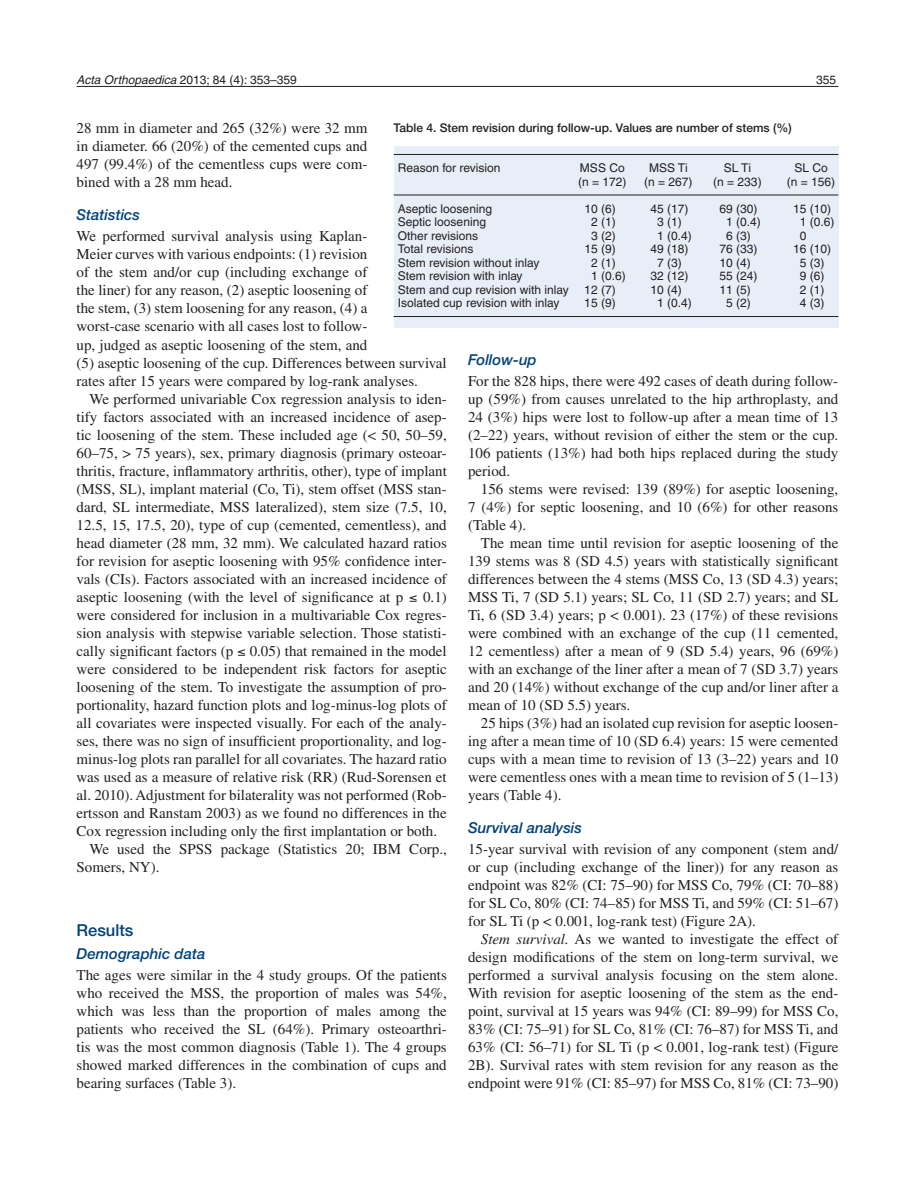
<style>
.page{position:relative;width:915px;height:1191px;background:#fff}
.page>*{position:absolute;margin:0;border:0;box-sizing:border-box;transform-origin:0 0}
.t1{font:500 16.5px "Helvetica Neue LTW1 G";color:#004279}
.t2{font:15px/18px "Times";color:#231f20;text-align:justify}
.t3{font:italic 500 15px "Helvetica Neue LTW1 G";color:#004279}
.t4{font:12px "Helvetica";color:#231f20}
.t5{font:500 12px "Helvetica Neue LTW1 G";color:#231f20}
.s1{font-style:italic}
</style>
<div class="page">
<hr style="left:77px;top:86px;width:761px;height:1px;background:#231f20">
<div style="left:393px;top:146px;width:445px;height:181px;background:#e8eef8"></div>
<hr style="left:393px;top:154px;width:445px;height:1px;background:#231f20">
<hr style="left:393px;top:195px;width:445px;height:1px;background:#231f20">
<hr style="left:393px;top:316px;width:445px;height:1px;background:#231f20">
<p class="t4" style="left:77px;top:72px;width:222px"><span class="s1">Acta Orthopaedica</span> 2013; 84 (4): 353–359</p>
<p class="t4" style="left:816px;top:72px;width:22px">355</p>
<p class="t2" style="left:77px;top:119px;width:292px">28 mm in diameter and 265 (32%) were 32 mm in diameter. 66 (20%) of the cemented cups and 497 (99.4%) of the cementless cups were com&shy;bined with a 28 mm head.</p>
<p class="t3" style="left:77px;top:206px;width:65px">Statistics</p>
<p class="t2" style="left:77px;top:227px;width:292px">We performed survival analysis using Kaplan-Meier curves with various endpoints: (1) revision of the stem and/or cup (including exchange of the liner) for any reason, (2) aseptic loosening of the stem, (3) stem loosening for any reason, (4) a worst-case scenario with all cases lost to follow&shy;up, judged as aseptic loosening of the stem, and</p>
<p class="t5" style="left:393px;top:120px;width:399px">Table 4. Stem revision during follow-up. Values are number of stems (%)</p>
<p class="t4" style="left:398px;top:161px;width:104px">Reason for revision</p>
<p class="t4" style="left:579px;top:161px;width:46px">MSS Co</p>
<p class="t4" style="left:648px;top:161px;width:40px">MSS Ti</p>
<p class="t4" style="left:723px;top:161px;width:29px">SL Ti</p>
<p class="t4" style="left:794px;top:161px;width:35px">SL Co</p>
<p class="t4" style="left:578px;top:175px;width:50px">(n = 172)</p>
<p class="t4" style="left:644px;top:175px;width:50px">(n = 267)</p>
<p class="t4" style="left:713px;top:175px;width:50px">(n = 233)</p>
<p class="t4" style="left:786px;top:175px;width:50px">(n = 156)</p>
<p class="t4" style="left:398px;top:202px;width:96px">Aseptic loosening</p>
<p class="t4" style="left:584px;top:202px;width:33px">10 (6)</p>
<p class="t4" style="left:650px;top:202px;width:40px">45 (17)</p>
<p class="t4" style="left:719px;top:202px;width:40px">69 (30)</p>
<p class="t4" style="left:792px;top:202px;width:40px">15 (10)</p>
<p class="t4" style="left:398px;top:215px;width:90px">Septic loosening</p>
<p class="t4" style="left:590px;top:215px;width:26px">2 (1)</p>
<p class="t4" style="left:656px;top:215px;width:26px">3 (1)</p>
<p class="t4" style="left:725px;top:215px;width:36px">1 (0.4)</p>
<p class="t4" style="left:799px;top:215px;width:36px">1 (0.6)</p>
<p class="t4" style="left:398px;top:229px;width:82px">Other revisions</p>
<p class="t4" style="left:590px;top:229px;width:26px">3 (2)</p>
<p class="t4" style="left:656px;top:229px;width:36px">1 (0.4)</p>
<p class="t4" style="left:725px;top:229px;width:26px">6 (3)</p>
<p class="t4" style="left:799px;top:229px;width:8px">0</p>
<p class="t4" style="left:398px;top:242px;width:77px">Total revisions</p>
<p class="t4" style="left:584px;top:242px;width:33px">15 (9)</p>
<p class="t4" style="left:650px;top:242px;width:40px">49 (18)</p>
<p class="t4" style="left:719px;top:242px;width:40px">76 (33)</p>
<p class="t4" style="left:792px;top:242px;width:40px">16 (10)</p>
<p class="t4" style="left:398px;top:256px;width:143px">Stem revision without inlay</p>
<p class="t4" style="left:590px;top:256px;width:26px">2 (1)</p>
<p class="t4" style="left:656px;top:256px;width:26px">7 (3)</p>
<p class="t4" style="left:719px;top:256px;width:33px">10 (4)</p>
<p class="t4" style="left:799px;top:256px;width:26px">5 (3)</p>
<p class="t4" style="left:398px;top:269px;width:126px">Stem revision with inlay</p>
<p class="t4" style="left:590px;top:269px;width:36px">1 (0.6)</p>
<p class="t4" style="left:650px;top:269px;width:40px">32 (12)</p>
<p class="t4" style="left:719px;top:269px;width:40px">55 (24)</p>
<p class="t4" style="left:799px;top:269px;width:26px">9 (6)</p>
<p class="t4" style="left:398px;top:283px;width:172px">Stem and cup revision with inlay</p>
<p class="t4" style="left:584px;top:283px;width:33px">12 (7)</p>
<p class="t4" style="left:650px;top:283px;width:33px">10 (4)</p>
<p class="t4" style="left:719px;top:283px;width:33px">11 (5)</p>
<p class="t4" style="left:799px;top:283px;width:26px">2 (1)</p>
<p class="t4" style="left:398px;top:296px;width:163px">Isolated cup revision with inlay</p>
<p class="t4" style="left:584px;top:296px;width:33px">15 (9)</p>
<p class="t4" style="left:656px;top:296px;width:36px">1 (0.4)</p>
<p class="t4" style="left:725px;top:296px;width:26px">5 (2)</p>
<p class="t4" style="left:799px;top:296px;width:26px">4 (3)</p>
<p class="t3" style="left:468px;top:350px;width:70px">Follow-up</p>
<p class="t2" style="left:468px;top:371px;width:371px">For the 828 hips, there were 492 cases of death during follow&shy;up (59%) from causes unrelated to the hip arthroplasty, and 24 (3%) hips were lost to follow-up after a mean time of 13 (2–22) years, without revision of either the stem or the cup.<br>106 patients (13%) had both hips replaced during the study period.</p>
<p class="t2" style="left:468px;top:479px;width:371px;text-indent:13px">156 stems were revised: 139 (89%) for aseptic loosening, 7 (4%) for septic loosening, and 10 (6%) for other reasons (Table 4).</p>
<p class="t2" style="left:468px;top:533px;width:371px;text-indent:13px">The mean time until revision for aseptic loosening of the 139 stems was 8 (SD 4.5) years with statistically significant differences between the 4 stems (MSS Co, 13 (SD 4.3) years; MSS Ti, 7 (SD 5.1) years; SL Co, 11 (SD 2.7) years; and SL Ti, 6 (SD 3.4) years; p &lt; 0.001). 23 (17%) of these revisions were combined with an exchange of the cup (11 cemented, 12 cementless) after a mean of 9 (SD 5.4) years, 96 (69%) with an exchange of the liner after a mean of 7 (SD 3.7) years and 20 (14%) without exchange of the cup and/or liner after a mean of 10 (SD 5.5) years.</p>
<p class="t2" style="left:468px;top:713px;width:371px;text-indent:13px">25 hips (3%) had an isolated cup revision for aseptic loosen&shy;ing after a mean time of 10 (SD 6.4) years: 15 were cemented cups with a mean time to revision of 13 (3–22) years and 10 were cementless ones with a mean time to revision of 5 (1–13) years (Table 4).</p>
<p class="t3" style="left:468px;top:818px;width:115px">Survival analysis</p>
<p class="t2" style="left:468px;top:839px;width:371px">15-year survival with revision of any component (stem and/ or cup (including exchange of the liner)) for any reason as endpoint was 82% (CI: 75–90) for MSS Co, 79% (CI: 70–88) for SL Co, 80% (CI: 74–85) for MSS Ti, and 59% (CI: 51–67) for SL Ti (p &lt; 0.001, log-rank test) (Figure 2A).</p>
<p class="t2" style="left:468px;top:929px;width:371px;text-indent:13px"><span class="s1">Stem survival.</span> As we wanted to investigate the effect of design modifications of the stem on long-term survival, we performed a survival analysis focusing on the stem alone.<br>With revision for aseptic loosening of the stem as the end&shy;point, survival at 15 years was 94% (CI: 89–99) for MSS Co, 83% (CI: 75–91) for SL Co, 81% (CI: 76–87) for MSS Ti, and 63% (CI: 56–71) for SL Ti (p &lt; 0.001, log-rank test) (Figure 2B). Survival rates with stem revision for any reason as the endpoint were 91% (CI: 85–97) for MSS Co, 81% (CI: 73–90)</p>
<p class="t2" style="left:77px;top:353px;width:371px">(5) aseptic loosening of the cup. Differences between survival rates after 15 years were compared by log-rank analyses.</p>
<p class="t2" style="left:89px;top:389px;width:359px">We performed univariable Cox regression analysis to iden-</p>
<p class="t2" style="left:77px;top:407px;width:371px">tify factors associated with an increased incidence of asep-</p>
<p class="t2" style="left:77px;top:425px;width:371px">tic loosening of the stem. These included age (&lt; 50, 50–59,</p>
<p class="t2" style="left:77px;top:443px;width:371px">60–75, &gt; 75 years), sex, primary diagnosis (primary osteoar-</p>
<p class="t2" style="left:77px;top:461px;width:371px">thritis, fracture, inflammatory arthritis, other), type of implant</p>
<p class="t2" style="left:77px;top:479px;width:371px">(MSS, SL), implant material (Co, Ti), stem offset (MSS stan-</p>
<p class="t2" style="left:77px;top:497px;width:371px">dard, SL intermediate, MSS lateralized), stem size (7.5, 10,</p>
<p class="t2" style="left:77px;top:515px;width:371px">12.5, 15, 17.5, 20), type of cup (cemented, cementless), and</p>
<p class="t2" style="left:77px;top:533px;width:371px">head diameter (28 mm, 32 mm). We calculated hazard ratios</p>
<p class="t2" style="left:77px;top:551px;width:371px">for revision for aseptic loosening with 95% confidence inter-</p>
<p class="t2" style="left:77px;top:569px;width:371px">vals (CIs). Factors associated with an increased incidence of</p>
<p class="t2" style="left:77px;top:587px;width:371px">aseptic loosening (with the level of significance at p ≤ 0.1)</p>
<p class="t2" style="left:77px;top:605px;width:371px">were considered for inclusion in a multivariable Cox regres-</p>
<p class="t2" style="left:77px;top:623px;width:371px">sion analysis with stepwise variable selection. Those statisti-</p>
<p class="t2" style="left:77px;top:641px;width:371px">cally significant factors (p ≤ 0.05) that remained in the model</p>
<p class="t2" style="left:77px;top:659px;width:371px">were considered to be independent risk factors for aseptic</p>
<p class="t2" style="left:77px;top:677px;width:371px">loosening of the stem. To investigate the assumption of pro-</p>
<p class="t2" style="left:77px;top:695px;width:371px">portionality, hazard function plots and log-minus-log plots of</p>
<p class="t2" style="left:77px;top:713px;width:371px">all covariates were inspected visually. For each of the analy-</p>
<p class="t2" style="left:77px;top:731px;width:371px">ses, there was no sign of insufficient proportionality, and log-</p>
<p class="t2" style="left:77px;top:749px;width:371px">minus-log plots ran parallel for all covariates. The hazard ratio</p>
<p class="t2" style="left:77px;top:767px;width:371px">was used as a measure of relative risk (RR) (Rud-Sorensen et</p>
<p class="t2" style="left:77px;top:785px;width:371px">al. 2010). Adjustment for bilaterality was not performed (Rob-</p>
<p class="t2" style="left:77px;top:803px;width:371px">ertsson and Ranstam 2003) as we found no differences in the</p>
<p class="t2" style="left:77px;top:821px;width:362px">Cox regression including only the first implantation or both.</p>
<p class="t2" style="left:89px;top:839px;width:359px">We used the SPSS package (Statistics 20; IBM Corp.,</p>
<p class="t2" style="left:77px;top:857px;width:84px">Somers, NY).</p>
<p class="t1" style="left:77px;top:920px;width:58px">Results</p>
<p class="t3" style="left:77px;top:944px;width:130px">Demographic data</p>
<p class="t2" style="left:77px;top:965px;width:371px">The ages were similar in the 4 study groups. Of the patients who received the MSS, the proportion of males was 54%, which was less than the proportion of males among the patients who received the SL (64%). Primary osteoarthri&shy;tis was the most common diagnosis (Table 1). The 4 groups showed marked differences in the combination of cups and bearing surfaces (Table 3).</p>
</div>
